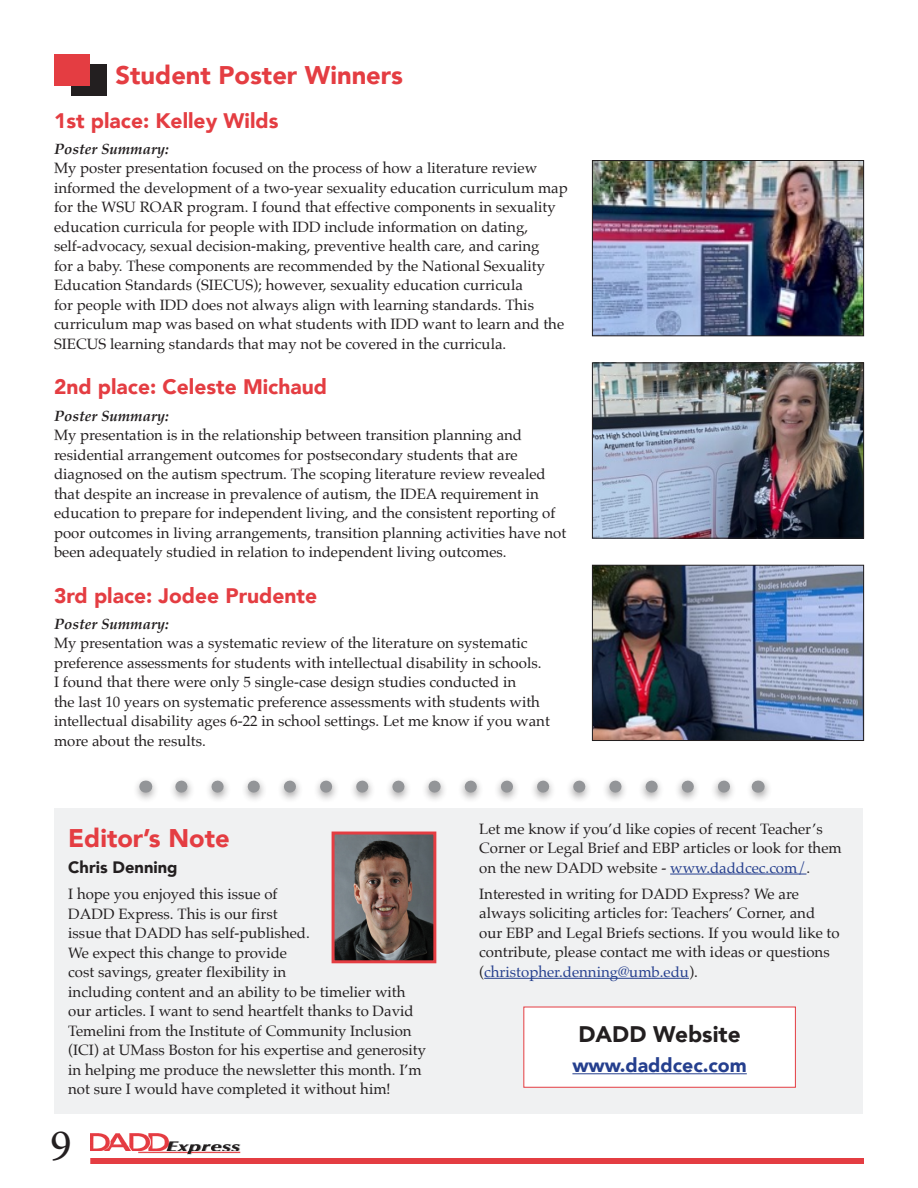
<style>
.page{position:relative;width:918px;height:1188px;background:#fff}
.page>*{position:absolute;margin:0;border:0;box-sizing:border-box;transform-origin:0 0}
.t1{font:45px "Minion Pro";color:#231f20}
.t2{font:900 25.5px "Avenir";color:#e43d42}
.author_name_left{font:900 22.5px "Avenir";color:#231f20}
.t3{font:900 21px "Avenir";color:#e43d42}
.author_name_left-2{font:900 19.5px "Avenir";color:#253f8e}
.author_name_left-3{font:900 16.5px "Avenir";color:#231f20}
.body_text_no_justify{font:15px/19.5px "Palatino";color:#231f20}
.body_text_no_indent{font:italic 700 15px "Palatino";color:#231f20}
.s1{color:#253f8e}
</style>
<div class="page">
<div style="left:90px;top:1158px;width:774px;height:6px;background:#e43d42"></div>
<img style="left:90px;top:1134px;width:150px;height:21px">
<div style="left:71px;top:64px;width:36px;height:32px;background:#231f20"></div>
<div style="left:54px;top:54px;width:36px;height:32px;background:#e43d42"></div>
<img style="left:594px;top:162px;width:268px;height:172px">
<div style="left:592px;top:160px;width:272px;height:176px;border:1px solid #231f20"></div>
<img style="left:594px;top:365px;width:268px;height:172px">
<div style="left:592px;top:363px;width:272px;height:176px;border:1px solid #231f20"></div>
<img style="left:594px;top:567px;width:268px;height:172px">
<div style="left:592px;top:565px;width:272px;height:176px;border:1px solid #231f20"></div>
<div style="left:133px;top:776px;width:640px;height:27px;background:#231f20;opacity:.46"></div>
<svg style="left:181px;top:781px;width:559px;height:12px"></svg>
<svg style="left:145px;top:781px;width:1px;height:12px"></svg>
<svg style="left:758px;top:781px;width:1px;height:12px"></svg>
<div style="left:55px;top:808px;width:808px;height:306px;background:#f0f1f2"></div>
<hr style="left:670px;top:874px;width:137px;height:1px;background:#253f8e">
<hr style="left:484px;top:978px;width:205px;height:1px;background:#253f8e">
<img style="left:336px;top:836px;width:96px;height:123px">
<div style="left:332px;top:832px;width:104px;height:131px;border:3px solid #e43d42"></div>
<div style="left:523px;top:1007px;width:273px;height:81px;background:#fff;border:1px solid #e43d42"></div>
<hr style="left:572px;top:1073px;width:175px;height:1px;background:#253f8e">
<h1 class="t2" style="left:116px;top:53px;width:289px">Student Poster Winners</h1>
<h2 class="t3" style="left:54px;top:102px;width:226px">1st place: Kelley Wilds</h2>
<p class="body_text_no_indent" style="left:54px;top:136px;width:117px">Poster Summary:</p>
<p class="body_text_no_justify" style="left:54px;top:158px;width:515px">My poster presentation focused on the process of how a literature review informed the development of a two-year sexuality education curriculum map for the WSU ROAR program. I found that effective components in sexuality education curricula for people with IDD include information on dating, self-advocacy, sexual decision-making, preventive health care, and caring<br>for a baby. These components are recommended by the National Sexuality Education Standards (SIECUS); however, sexuality education curricula<br>for people with IDD does not always align with learning standards. This curriculum map was based on what students with IDD want to learn and the SIECUS learning standards that may not be covered in the curricula.</p>
<h2 class="t3" style="left:54px;top:369px;width:275px">2nd place: Celeste Michaud</h2>
<p class="body_text_no_indent" style="left:54px;top:403px;width:117px">Poster Summary:</p>
<p class="body_text_no_justify" style="left:54px;top:425px;width:514px">My presentation is in the relationship between transition planning and residential arrangement outcomes for postsecondary students that are diagnosed on the autism spectrum. The scoping literature review revealed that despite an increase in prevalence of autism, the IDEA requirement in education to prepare for independent living, and the consistent reporting of poor outcomes in living arrangements, transition planning activities have not been adequately studied in relation to independent living outcomes.</p>
<h2 class="t3" style="left:54px;top:577px;width:265px">3rd place: Jodee Prudente</h2>
<p class="body_text_no_indent" style="left:54px;top:611px;width:117px">Poster Summary:</p>
<p class="body_text_no_justify" style="left:54px;top:633px;width:497px">My presentation was a systematic review of the literature on systematic preference assessments for students with intellectual disability in schools.<br>I found that there were only 5 single-case design studies conducted in<br>the last 10 years on systematic preference assessments with students with intellectual disability ages 6-22 in school settings. Let me know if you want more about the results.</p>
<h1 class="t2" style="left:68px;top:816px;width:163px">Editor’s Note</h1>
<p class="author_name_left-3" style="left:68px;top:853px;width:111px">Chris Denning</p>
<p class="body_text_no_justify" style="left:68px;top:885px;width:359px">I hope you enjoyed this issue of<br>DADD Express. This is our first<br>issue that DADD has self-published.<br>We expect this change to provide<br>cost savings, greater flexibility in<br>including content and an ability to be timelier with our articles. I want to send heartfelt thanks to David Temelini from the Institute of Community Inclusion (ICI) at UMass Boston for his expertise and generosity in helping me produce the newsletter this month. I’m not sure I would have completed it without him!</p>
<h1 class="t1" style="left:50px;top:1115px;width:23px">9</h1>
<p class="body_text_no_justify" style="left:479px;top:819px;width:364px">Let me know if you’d like copies of recent Teacher’s<br>Corner or Legal Brief and EBP articles or look for them on the new DADD website - <span class="s1">www.daddcec.com/</span>.</p>
<p class="body_text_no_justify" style="left:479px;top:884px;width:362px">Interested in writing for DADD Express? We are always soliciting articles for: Teachers’ Corner, and our EBP and Legal Briefs sections. If you would like to contribute, please contact me with ideas or questions (<span class="s1">christopher.denning@umb.edu</span>).</p>
<p class="author_name_left" style="left:579px;top:1015px;width:164px">DADD Website</p>
<p class="author_name_left-2" style="left:572px;top:1049px;width:176px">www.daddcec.com</p>
</div>
